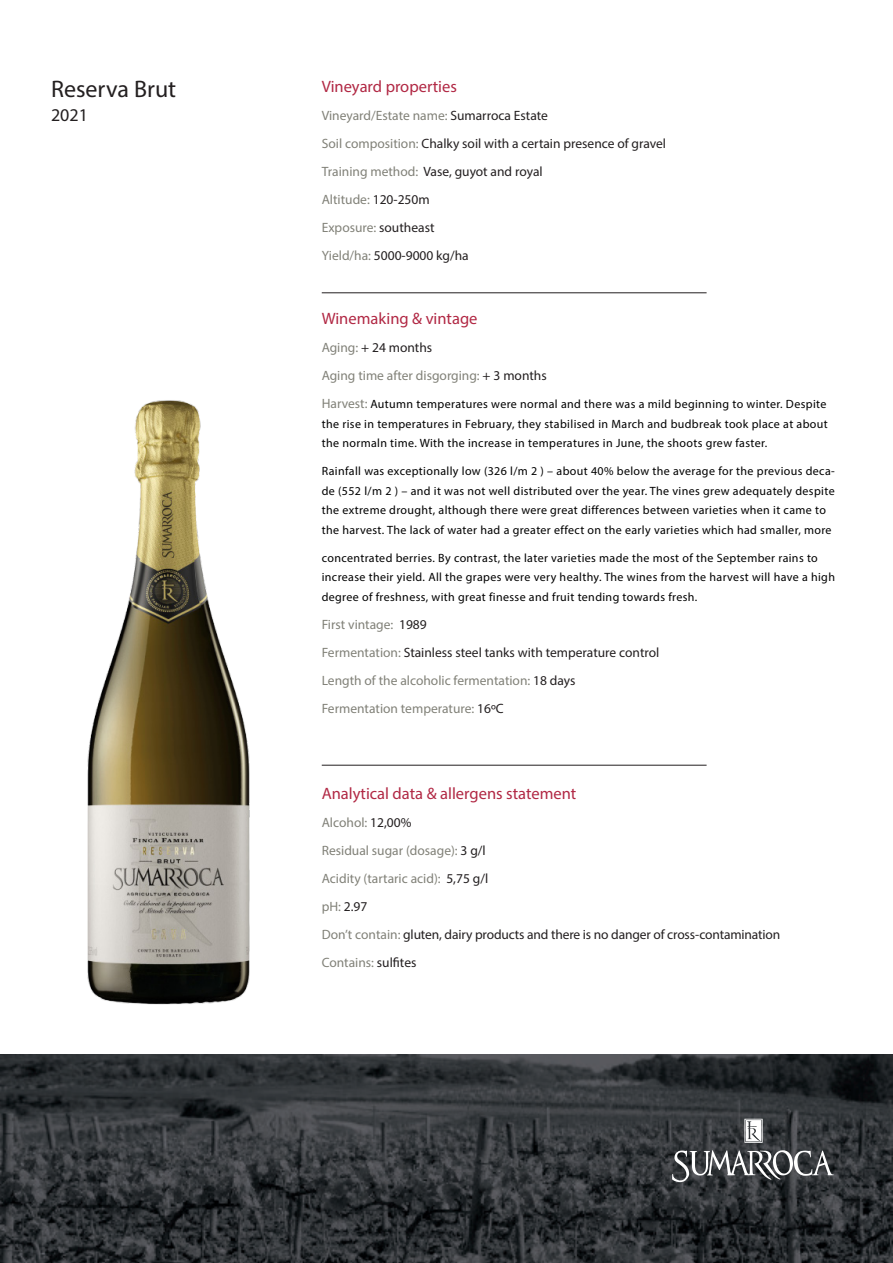
<style>
.page{position:relative;width:893px;height:1263px;background:#fff}
.page>*{position:absolute;margin:0;border:0;box-sizing:border-box;transform-origin:0 0}
.t1{font:24px "Myriad Pro";color:#231f20}
.t2{font:18px "Myriad Pro";color:#231f20}
.t3{font:16.5px "Myriad Pro";color:#b12844}
.t4{font:13.5px "Myriad Pro";color:#818178}
.t5{font:13.5px "Myriad Pro";color:#231f20}
.t6{font:12px/19.5px "Myriad Pro";letter-spacing:.03em;color:#000}
.s1{color:#231f20}
.s2{color:#818178}
.s3{font-size:13.5px;color:#818178}
</style>
<div class="page">
<img style="left:0;top:1054px;width:893px;height:209px">
<hr style="left:322px;top:293px;width:385px;height:1px;background:#231f20">
<hr style="left:322px;top:765px;width:385px;height:1px;background:#231f20">
<svg style="left:672px;top:1150px;width:162px;height:32px"></svg>
<svg style="left:744px;top:1119px;width:19px;height:24px"></svg>
<img style="left:87px;top:400px;width:163px;height:605px">
<p class="t1" style="left:51px;top:75px;width:127px">Reserva Brut</p>
<p class="t2" style="left:51px;top:104px;width:38px">2021</p>
<p class="t3" style="left:322px;top:76px;width:137px">Vineyard properties</p>
<p class="t4" style="left:322px;top:107px;width:228px">Vineyard/Estate name: <span class="s1">Sumarroca Estate</span></p>
<p class="t5" style="left:322px;top:135px;width:346px"><span class="s2">Soil composition:</span> Chalky soil with a certain presence of gravel</p>
<p class="t5" style="left:322px;top:163px;width:222px"><span class="s2">Training method:</span> Vase, guyot and royal</p>
<p class="t4" style="left:322px;top:191px;width:109px">Altitude: <span class="s1">120-250m</span></p>
<p class="t4" style="left:322px;top:219px;width:114px">Exposure: <span class="s1">southeast</span></p>
<p class="t5" style="left:322px;top:247px;width:149px"><span class="s2">Yield/ha:</span> 5000-9000 kg/ha</p>
<p class="t3" style="left:322px;top:308px;width:157px">Winemaking &amp; vintage</p>
<p class="t5" style="left:322px;top:339px;width:112px"><span class="s2">Aging:</span> + 24 months</p>
<p class="t4" style="left:322px;top:367px;width:226px">Aging time after disgorging: <span class="s1">+ 3 months</span></p>
<p class="t6" style="left:322px;top:394px;width:508px;text-align:justify"><span class="s3">Harvest:</span> Autumn temperatures were normal and there was a mild beginning to winter. Despite the rise in temperatures in February, they stabilised in March and budbreak took place at about the normaln time. With the increase in temperatures in June, the shoots grew faster.</p>
<p class="t6" style="left:322px;top:461px;width:515px">Rainfall was exceptionally low (326 l/m 2 ) – about 40% below the average for the previous deca&shy;de (552 l/m 2 ) – and it was not well distributed over the year. The vines grew adequately despite the extreme drought, although there were great differences between varieties when it came to the harvest. The lack of water had a greater effect on the early varieties which had smaller, more</p>
<p class="t6" style="left:322px;top:548px;width:515px">concentrated berries. By contrast, the later varieties made the most of the September rains to increase their yield. All the grapes were very healthy. The wines from the harvest will have a high degree of freshness, with great finesse and fruit tending towards fresh.</p>
<p class="t4" style="left:322px;top:616px;width:107px">First vintage: <span class="s1">1989</span></p>
<p class="t5" style="left:322px;top:644px;width:339px"><span class="s2">Fermentation:</span> Stainless steel tanks with temperature control</p>
<p class="t4" style="left:322px;top:672px;width:255px">Length of the alcoholic fermentation: <span class="s1">18 days</span></p>
<p class="t4" style="left:322px;top:700px;width:183px">Fermentation temperature: <span class="s1">16ºC</span></p>
<p class="t3" style="left:322px;top:783px;width:256px">Analytical data &amp; allergens statement</p>
<p class="t4" style="left:322px;top:814px;width:91px">Alcohol: <span class="s1">12,00%</span></p>
<p class="t4" style="left:322px;top:842px;width:165px">Residual sugar (dosage): <span class="s1">3 g/l</span></p>
<p class="t4" style="left:322px;top:870px;width:168px">Acidity (tartaric acid): <span class="s1">5,75 g/l</span></p>
<p class="t5" style="left:322px;top:898px;width:47px"><span class="s2">pH:</span> 2.97</p>
<p class="t5" style="left:322px;top:926px;width:460px"><span class="s2">Don’t contain:</span> gluten, dairy products and there is no danger of cross-contamination</p>
<p class="t4" style="left:322px;top:954px;width:96px">Contains: <span class="s1">sulfites</span></p>
</div>
